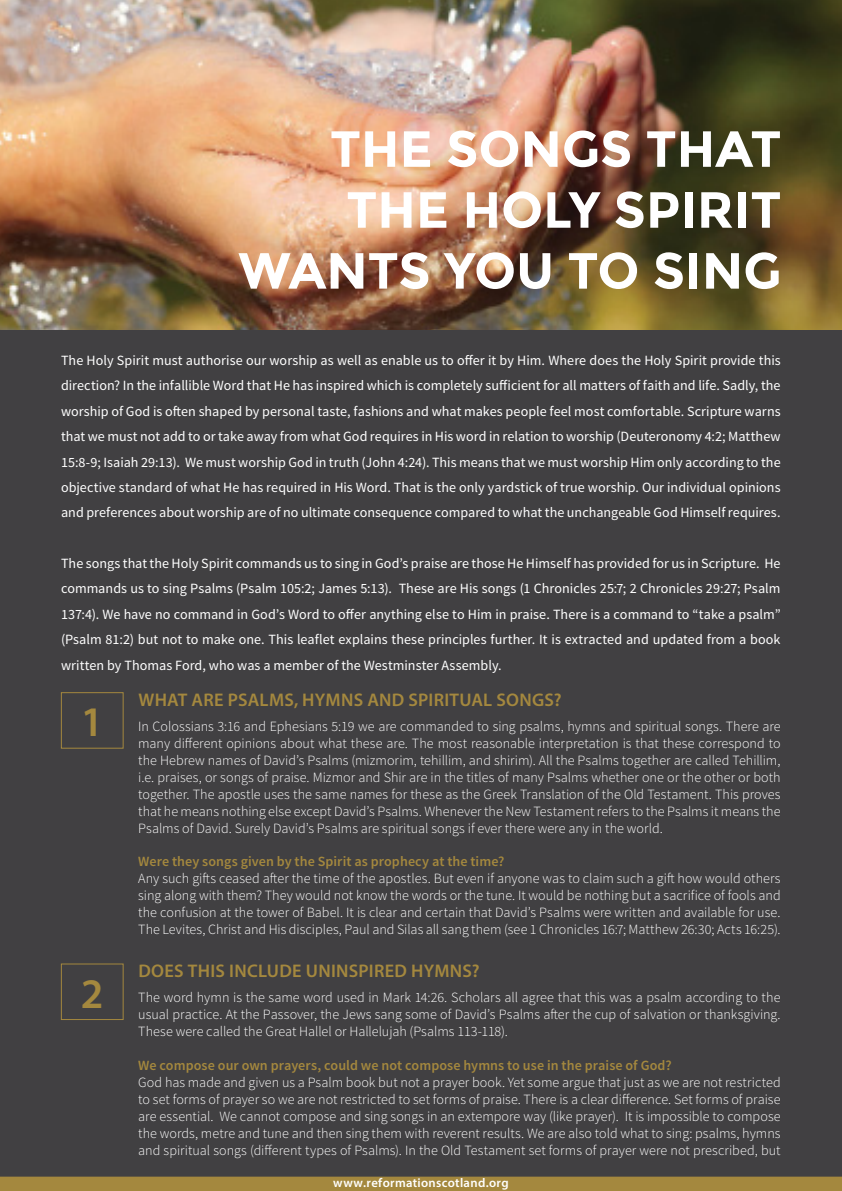
<style>
.page{position:relative;width:842px;height:1191px;background:#fff}
.page>*{position:absolute;margin:0;border:0;box-sizing:border-box;transform-origin:0 0}
.t1{font:700 50.7px/60.9px "Montserrat";color:#fff;text-align:right}
.t2{font:600 42.3px "Myriad Pro";color:#a4883e}
.t3{font:600 18.3px "Myriad Pro";letter-spacing:.015em;color:#a4883e}
.t4{font:300 14.1px/16.9px "Source Sans Pro";color:#fff;text-align:justify}
.t5{font:14.1px/25.4px "Source Sans Pro";letter-spacing:.005em;color:#fff;text-align:justify}
.t6{font:600 14.1px "Source Sans Pro";letter-spacing:.005em;color:#a4883e}
.t7{font:600 12.7px "Myriad Pro";letter-spacing:.025em;color:#fff}
</style>
<div class="page">
<img style="left:0;top:0;width:842px;height:330px">
<div style="left:0;top:330px;width:842px;height:850px;background:#414042"></div>
<div style="left:61px;top:692px;width:62px;height:56px;border:1px solid #a4883e"></div>
<div style="left:61px;top:963px;width:62px;height:57px;border:1px solid #a4883e"></div>
<div style="left:0;top:1176px;width:842px;height:15px;background:#a4883e"></div>
<h1 class="t1" style="left:239px;top:119px;width:544px">THE SONGS THAT<br>THE HOLY SPIRIT<br>WANTS YOU TO SING</h1>
<p class="t5" style="left:61px;top:348px;width:721px">The Holy Spirit must authorise our worship as well as enable us to offer it by Him. Where does the Holy Spirit provide this direction? In the infallible Word that He has inspired which is completely sufficient for all matters of faith and life. Sadly, the worship of God is often shaped by personal taste, fashions and what makes people feel most comfortable. Scripture warns that we must not add to or take away from what God requires in His word in relation to worship (Deuteronomy 4:2; Matthew 15:8-9; Isaiah 29:13). We must worship God in truth (John 4:24). This means that we must worship Him only according to the objective standard of what He has required in His Word. That is the only yardstick of true worship. Our individual opinions and preferences about worship are of no ultimate consequence compared to what the unchangeable God Himself requires.</p>
<p class="t5" style="left:61px;top:551px;width:721px">The songs that the Holy Spirit commands us to sing in God’s praise are those He Himself has provided for us in Scripture. He commands us to sing Psalms (Psalm 105:2; James 5:13). These are His songs (1 Chronicles 25:7; 2 Chronicles 29:27; Psalm 137:4). We have no command in God’s Word to offer anything else to Him in praise. There is a command to “take a psalm” (Psalm 81:2) but not to make one. This leaflet explains these principles further. It is extracted and updated from a book written by Thomas Ford, who was a member of the Westminster Assembly.</p>
<h2 class="t2" style="left:81px;top:695px;width:24px">1</h2>
<h2 class="t2" style="left:81px;top:966px;width:24px">2</h2>
<p class="t3" style="left:138px;top:688px;width:425px">WHAT ARE PSALMS, HYMNS AND SPIRITUAL SONGS?</p>
<p class="t4" style="left:138px;top:718px;width:644px">In Colossians 3:16 and Ephesians 5:19 we are commanded to sing psalms, hymns and spiritual songs. There are many different opinions about what these are. The most reasonable interpretation is that these correspond to the Hebrew names of David’s Psalms (mizmorim, tehillim, and shirim). All the Psalms together are called Tehillim, i.e. praises, or songs of praise. Mizmor and Shir are in the titles of many Psalms whether one or the other or both together. The apostle uses the same names for these as the Greek Translation of the Old Testament. This proves that he means nothing else except David’s Psalms. Whenever the New Testament refers to the Psalms it means the Psalms of David. Surely David’s Psalms are spiritual songs if ever there were any in the world.</p>
<p class="t6" style="left:138px;top:852px;width:368px">Were they songs given by the Spirit as prophecy at the time?</p>
<p class="t4" style="left:138px;top:870px;width:644px">Any such gifts ceased after the time of the apostles. But even if anyone was to claim such a gift how would others sing along with them? They would not know the words or the tune. It would be nothing but a sacrifice of fools and the confusion at the tower of Babel. It is clear and certain that David’s Psalms were written and available for use.<br>The Levites, Christ and His disciples, Paul and Silas all sang them (see 1 Chronicles 16:7; Matthew 26:30; Acts 16:25).</p>
<p class="t3" style="left:138px;top:959px;width:343px">DOES THIS INCLUDE UNINSPIRED HYMNS?</p>
<p class="t4" style="left:138px;top:989px;width:644px">The word hymn is the same word used in Mark 14:26. Scholars all agree that this was a psalm according to the usual practice. At the Passover, the Jews sang some of David’s Psalms after the cup of salvation or thanksgiving.<br>These were called the Great Hallel or Hallelujah (Psalms 113-118).</p>
<p class="t6" style="left:138px;top:1056px;width:535px">We compose our own prayers, could we not compose hymns to use in the praise of God?</p>
<p class="t4" style="left:138px;top:1073px;width:644px">God has made and given us a Psalm book but not a prayer book. Yet some argue that just as we are not restricted to set forms of prayer so we are not restricted to set forms of praise. There is a clear difference. Set forms of praise are essential. We cannot compose and sing songs in an extempore way (like prayer). It is impossible to compose the words, metre and tune and then sing them with reverent results. We are also told what to sing: psalms, hymns and spiritual songs (different types of Psalms). In the Old Testament set forms of prayer were not prescribed, but</p>
<p class="t7" style="left:333px;top:1174px;width:177px">www.reformationscotland.org</p>
</div>
